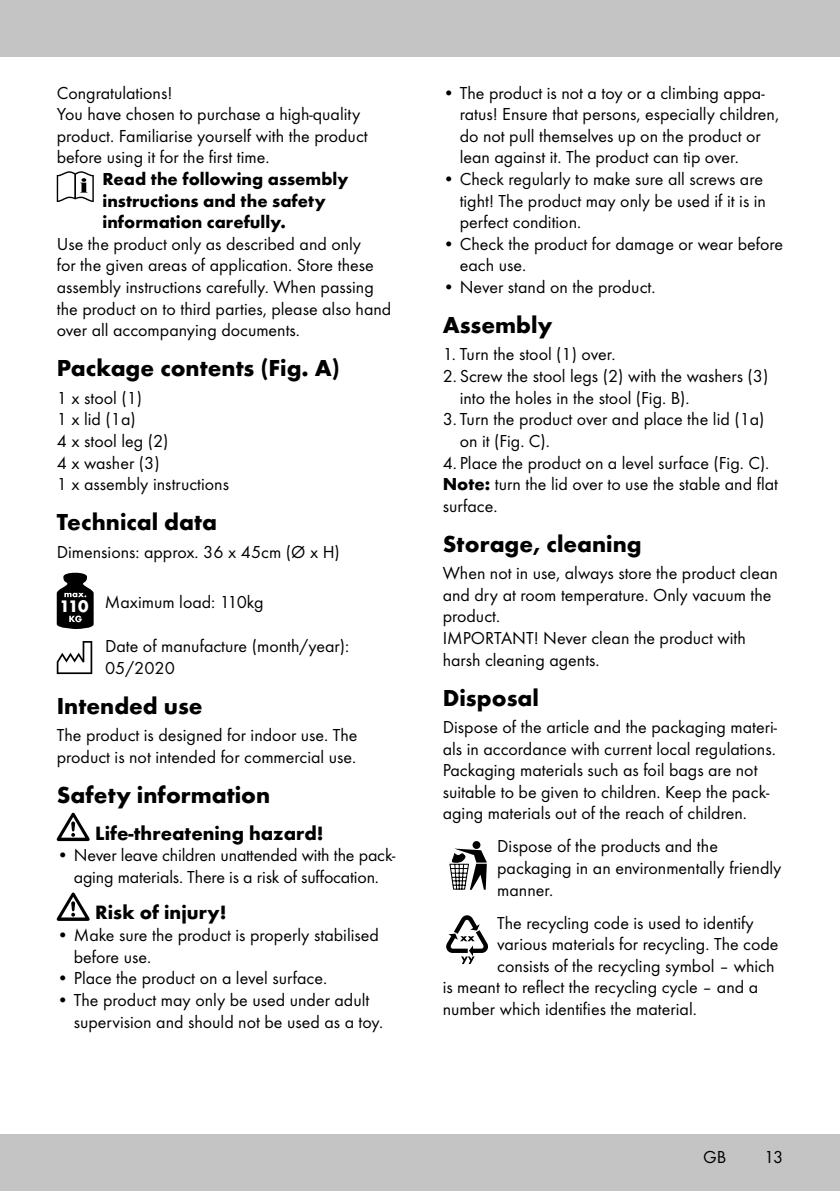
<style>
.page{position:relative;width:840px;height:1191px;background:#fff}
.page>*{position:absolute;margin:0;border:0;box-sizing:border-box;transform-origin:0 0}
.t1{font:700 24px "Futura TOT";color:#000}
.t2{font:700 20px "Futura TOT";color:#000}
.t3{font:18px/21.6px "Futura TOT Boo";color:#000}
.t4{font:700 18px/21.6px "Futura TOT";color:#000}
.s1{font-family:"Futura TOT";font-weight:700}
</style>
<div class="page">
<div style="left:0;top:1134px;width:839px;height:57px;background:#c5c4c4"></div>
<div style="left:0;top:0;width:839px;height:57px;background:#c5c4c4"></div>
<svg style="left:57px;top:171px;width:37px;height:31px"></svg>
<svg style="left:57px;top:573px;width:37px;height:56px"></svg>
<svg style="left:57px;top:641px;width:35px;height:33px"></svg>
<svg style="left:57px;top:812px;width:33px;height:29px"></svg>
<svg style="left:57px;top:892px;width:33px;height:29px"></svg>
<div style="left:472px;top:841px;width:8px;height:8px;background:#000;border-radius:50%"></div>
<svg style="left:449px;top:848px;width:37px;height:42px"></svg>
<svg style="left:446px;top:915px;width:41px;height:49px"></svg>
<p class="t3" style="left:57px;top:82px;width:312px">Congratulations!<br>You have chosen to purchase a high-quality product. Familiarise yourself with the product before using it for the first time.</p>
<p class="t4" style="left:102px;top:168px;width:247px">Read the following assembly instructions and the safety information carefully.</p>
<p class="t3" style="left:57px;top:233px;width:336px">Use the product only as described and only<br>for the given areas of application. Store these assembly instructions carefully. When passing the product on to third parties, please also hand over all accompanying documents.</p>
<h1 class="t1" style="left:57px;top:353px;width:284px">Package contents (Fig. A)</h1>
<p class="t3" style="left:57px;top:387px;width:174px">1 x stool (1)<br>1 x lid (1a)<br>4 x stool leg (2)<br>4 x washer (3)<br>1 x assembly instructions</p>
<h1 class="t1" style="left:57px;top:507px;width:162px">Technical data</h1>
<p class="t3" style="left:57px;top:540px;width:284px">Dimensions: approx. 36 x 45cm (Ø x H)</p>
<p class="t3" style="left:60px;top:591px;width:205px"><sub>110</sub> Maximum load: 110kg</p>
<p class="t3" style="left:105px;top:635px;width:245px">Date of manufacture (month/year):<br>05/2020</p>
<h1 class="t1" style="left:57px;top:691px;width:147px">Intended use</h1>
<p class="t3" style="left:57px;top:724px;width:302px">The product is designed for indoor use. The product is not intended for commercial use.</p>
<h1 class="t1" style="left:57px;top:780px;width:215px">Safety information</h1>
<p class="t2" style="left:95px;top:820px;width:230px">Life-threatening hazard!</p>
<p class="t3" style="left:57px;top:844px;width:340px;text-align:center">• Never leave children unattended with the pack&shy;aging materials. There is a risk of suffocation.</p>
<p class="t2" style="left:95px;top:900px;width:133px">Risk of injury!</p>
<p class="t3" style="left:74px;top:924px;width:306px;text-indent:-17px">• Make sure the product is properly stabilised before use.</p>
<p class="t3" style="left:57px;top:967px;width:272px">• Place the product on a level surface.</p>
<p class="t3" style="left:74px;top:989px;width:310px;text-indent:-17px">• The product may only be used under adult supervision and should not be used as a toy.</p>
<p class="t3" style="left:459px;top:82px;width:321px;text-indent:-17px">• The product is not a toy or a climbing appa&shy;ratus! Ensure that persons, especially children, do not pull themselves up on the product or lean against it. The product can tip over.</p>
<p class="t3" style="left:459px;top:168px;width:307px;text-indent:-17px">• Check regularly to make sure all screws are tight! The product may only be used if it is in perfect condition.</p>
<p class="t3" style="left:459px;top:233px;width:325px;text-indent:-17px">• Check the product for damage or wear before each use.</p>
<p class="t3" style="left:442px;top:276px;width:214px">• Never stand on the product.</p>
<h1 class="t1" style="left:442px;top:310px;width:111px">Assembly</h1>
<p class="t3" style="left:442px;top:343px;width:174px">1. Turn the stool (1) over.</p>
<p class="t3" style="left:459px;top:365px;width:310px;text-indent:-17px">2. Screw the stool legs (2) with the washers (3) into the holes in the stool (Fig. B).</p>
<p class="t3" style="left:459px;top:408px;width:306px;text-indent:-17px">3. Turn the product over and place the lid (1a) on it (Fig. C).</p>
<p class="t3" style="left:442px;top:451px;width:336px">4. Place the product on a level surface (Fig. C).<br><span class="s1">Note:</span> turn the lid over to use the stable and flat surface.</p>
<h1 class="t1" style="left:442px;top:529px;width:200px">Storage, cleaning</h1>
<p class="t3" style="left:442px;top:562px;width:336px">When not in use, always store the product clean and dry at room temperature. Only vacuum the product.<br>IMPORTANT! Never clean the product with harsh cleaning agents.</p>
<h1 class="t1" style="left:442px;top:683px;width:98px">Disposal</h1>
<p class="t3" style="left:442px;top:716px;width:336px">Dispose of the article and the packaging materi&shy;als in accordance with current local regulations.<br>Packaging materials such as foil bags are not suitable to be given to children. Keep the pack&shy;aging materials out of the reach of children.</p>
<p class="t3" style="left:497px;top:835px;width:285px">Dispose of the products and the packaging in an environmentally friendly manner.</p>
<p class="t3" style="left:497px;top:911px;width:258px">The recycling code is used to identify</p>
<p class="t3" style="left:497px;top:933px;width:283px">various materials for recycling. The code</p>
<p class="t3" style="left:497px;top:955px;width:279px">consists of the recycling symbol – which</p>
<p class="t3" style="left:442px;top:976px;width:317px">is meant to reflect the recycling cycle – and a</p>
<p class="t3" style="left:442px;top:998px;width:255px">number which identifies the material.</p>
<p class="t3" style="left:702px;top:1146px;width:25px">GB</p>
<p class="t3" style="left:763px;top:1146px;width:20px">13</p>
</div>
